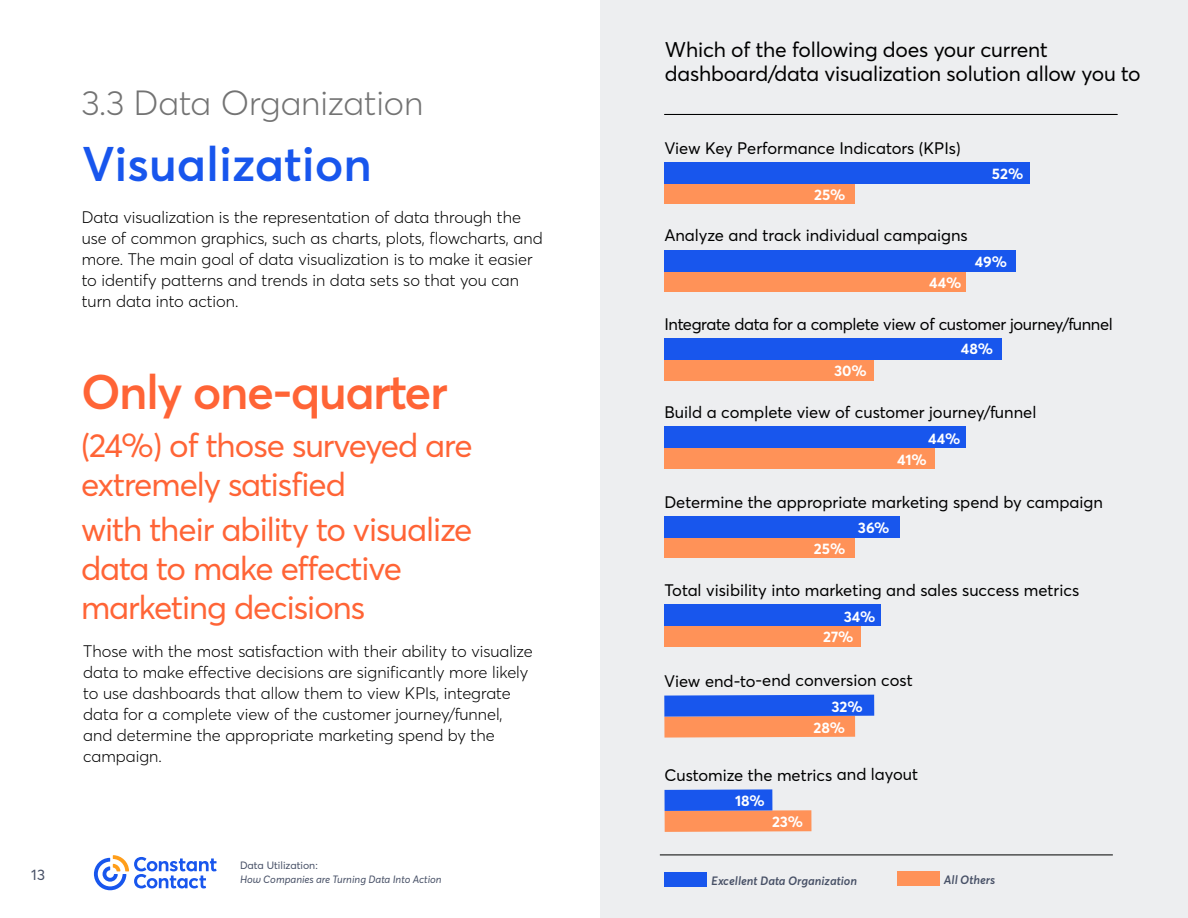
<style>
.page{position:relative;width:1188px;height:918px;background:#fff}
.page>*{position:absolute;margin:0;border:0;box-sizing:border-box;transform-origin:0 0}
.bulleted_list{font:600 48px "CT Sans";letter-spacing:-.03em;color:#ff6436}
.Paragraph_Style_1{font:600 48px "CT Sans";color:#1856ed}
.Heading{font:300 34.5px "CT Sans";color:#737373}
.bulleted_list-2{font:33px/39px "CT Sans";letter-spacing:-.03em;color:#ff6436}
.Body_Copy{font:21px/24px "CT Sans";letter-spacing:-.01em;color:#000}
.Paragraph_Style_6_11{font:300 16.5px/21px "CT Sans";color:#000}
.body_copy{font:16.5px "CT Sans";color:#000}
.body_copy-2{font:16.5px "CT Sans";letter-spacing:-.02em;color:#000}
.body_copy-3{font:700 15px "CT Sans";color:#fff}
.t1{font:15px "CT Sans";color:#475066}
.body_copy-4{font:italic 600 12px "CT Sans";color:#475066}
.t2{font:italic 10.5px "CT Sans";color:#475066}
.t3{font:10.5px "CT Sans";color:#475066}
</style>
<div class="page">
<svg style="left:94px;top:855px;width:123px;height:35px"></svg>
<div style="left:600px;top:0;width:588px;height:918px;background:#edeef0"></div>
<hr style="left:664px;top:114px;width:454px;height:1px;background:#000">
<hr style="left:660px;top:855px;width:453px;height:1px;background:#000">
<div style="left:664px;top:183px;width:191px;height:21px;background:#ff9258"></div>
<div style="left:664px;top:271px;width:302px;height:21px;background:#ff9258"></div>
<div style="left:664px;top:360px;width:210px;height:21px;background:#ff9258"></div>
<div style="left:664px;top:448px;width:270px;height:21px;background:#ff9258"></div>
<div style="left:664px;top:537px;width:191px;height:21px;background:#ff9258"></div>
<div style="left:664px;top:626px;width:197px;height:21px;background:#ff9258"></div>
<div style="left:664px;top:162px;width:366px;height:21px;background:#1856ed"></div>
<div style="left:664px;top:250px;width:352px;height:21px;background:#1856ed"></div>
<div style="left:664px;top:339px;width:338px;height:21px;background:#1856ed"></div>
<div style="left:664px;top:427px;width:302px;height:21px;background:#1856ed"></div>
<div style="left:664px;top:516px;width:236px;height:21px;background:#1856ed"></div>
<div style="left:664px;top:605px;width:216px;height:21px;background:#1856ed"></div>
<svg style="left:664px;top:695px;width:210px;height:43px"></svg>
<svg style="left:665px;top:789px;width:146px;height:43px"></svg>
<div style="left:719px;top:813px;width:84px;height:17px;background:#ff9258"></div>
<div style="left:665px;top:872px;width:42px;height:15px;background:#1856ed"></div>
<div style="left:897px;top:871px;width:42px;height:15px;background:#ff9258"></div>
<p class="Heading" style="left:82px;top:80px;width:343px">3.3 Data Organization</p>
<p class="Paragraph_Style_1" style="left:82px;top:130px;width:292px">Visualization</p>
<p class="Paragraph_Style_6_11" style="left:82px;top:206px;width:462px">Data visualization is the representation of data through the use of common graphics, such as charts, plots, flowcharts, and more. The main goal of data visualization is to make it easier to identify patterns and trends in data sets so that you can turn data into action.</p>
<p class="bulleted_list" style="left:81px;top:358px;width:369px">Only one-quarter</p>
<p class="bulleted_list-2" style="left:81px;top:425px;width:393px">(24%) of those surveyed are extremely satisfied</p>
<p class="bulleted_list-2" style="left:81px;top:509px;width:393px">with their ability to visualize data to make effective marketing decisions</p>
<p class="Paragraph_Style_6_11" style="left:83px;top:641px;width:451px">Those with the most satisfaction with their ability to visualize data to make effective decisions are significantly more likely to use dashboards that allow them to view KPIs, integrate data for a complete view of the customer journey/funnel, and determine the appropriate marketing spend by the campaign.</p>
<p class="t1" style="left:31px;top:864px;width:15px">13</p>
<p class="t3" style="left:240px;top:858px;width:79px">Data Utilization:</p>
<p class="t2" style="left:240px;top:872px;width:203px">How Companies are Turning Data Into Action</p>
<p class="Body_Copy" style="left:665px;top:36px;width:477px">Which of the following does your current dashboard/data visualization solution allow you to</p>
<p class="body_copy" style="left:664px;top:136px;width:298px">View Key Performance Indicators (KPIs)</p>
<p class="body_copy-3" style="left:814px;top:184px;width:33px">25%</p>
<p class="body_copy" style="left:664px;top:224px;width:305px">Analyze and track individual campaigns</p>
<p class="body_copy-3" style="left:992px;top:163px;width:33px">52%</p>
<p class="body_copy-3" style="left:929px;top:272px;width:34px">44%</p>
<p class="body_copy-3" style="left:975px;top:251px;width:34px">49%</p>
<p class="body_copy-2" style="left:664px;top:313px;width:450px">Integrate data for a complete view of customer journey/funnel</p>
<p class="body_copy-3" style="left:834px;top:360px;width:34px">30%</p>
<p class="body_copy-3" style="left:961px;top:339px;width:34px">48%</p>
<p class="body_copy" style="left:664px;top:401px;width:374px">Build a complete view of customer journey/funnel</p>
<p class="body_copy-3" style="left:928px;top:428px;width:34px">44%</p>
<p class="body_copy-3" style="left:897px;top:449px;width:31px">41%</p>
<p class="body_copy" style="left:664px;top:490px;width:440px">Determine the appropriate marketing spend by campaign</p>
<p class="body_copy-3" style="left:814px;top:538px;width:33px">25%</p>
<p class="body_copy-3" style="left:858px;top:517px;width:33px">36%</p>
<p class="body_copy" style="left:664px;top:579px;width:416px">Total visibility into marketing and sales success metrics</p>
<p class="body_copy-3" style="left:844px;top:606px;width:33px">34%</p>
<p class="body_copy-3" style="left:823px;top:627px;width:32px">27%</p>
<p class="body_copy" style="left:664px;top:669px;width:250px">View end-to-end conversion cost</p>
<p class="body_copy-3" style="left:831px;top:696px;width:33px">32%</p>
<p class="body_copy-3" style="left:813px;top:717px;width:33px">28%</p>
<p class="body_copy" style="left:664px;top:763px;width:255px">Customize the metrics and layout</p>
<p class="body_copy-3" style="left:735px;top:791px;width:31px">18%</p>
<p class="body_copy-3" style="left:772px;top:812px;width:33px">23%</p>
<p class="body_copy-4" style="left:711px;top:872px;width:148px">Excellent Data Organization</p>
<p class="body_copy-4" style="left:944px;top:871px;width:53px">All Others</p>
</div>
